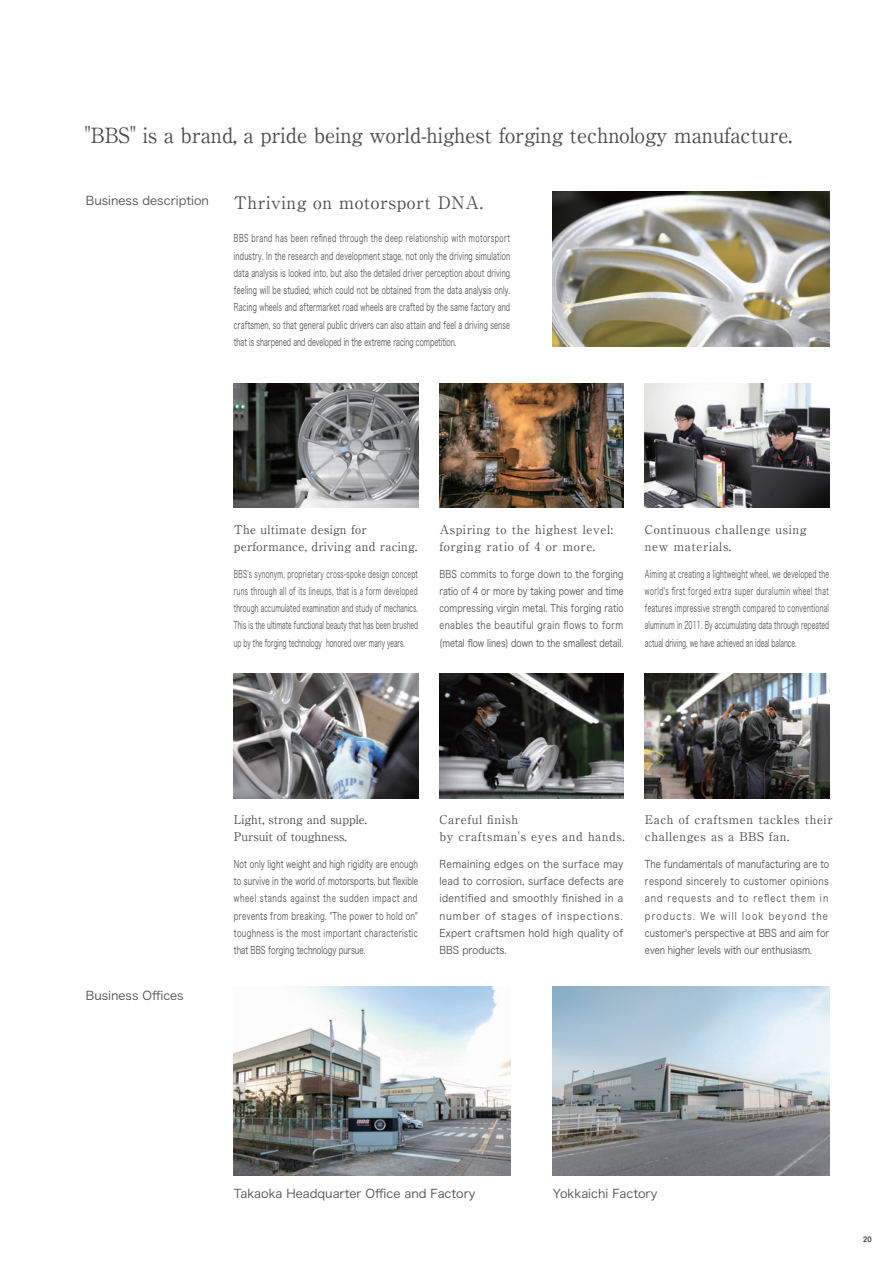
<style>
.page{position:relative;width:893px;height:1263px;background:#fff}
.page>*{position:absolute;margin:0;border:0;box-sizing:border-box;transform-origin:0 0}
.t1{font:700 21px "A1 Mincho Std";color:#4b4c4d;scale:.96 1}
.t2{font:700 17.25px "A1 Mincho Std";letter-spacing:.035em;color:#4b4c4d}
.t3{font:700 12px/17.2px "A1 Mincho Std";letter-spacing:.05em;color:#4b4c4d}
.t4{font:12px "Hira Kaku Pro N W3";color:#4b4c4d}
.t5{font:700 12px/17.2px "A1 Mincho Std";letter-spacing:.02em;color:#4b4c4d}
.t6{font:700 12px/17.2px "A1 Mincho Std";color:#4b4c4d}
.t7{font:10.5px/17.2px "Hira Kaku Pro N W3";letter-spacing:.005em;color:#4b4c4d;text-align:justify;scale:.63 1}
.t8{font:10.5px/17.2px "Hira Kaku Pro N W3";letter-spacing:.005em;color:#4b4c4d;text-align:justify;scale:.58 1}
.t9{font:10.5px/17.2px "Hira Kaku Pro N W3";letter-spacing:.005em;color:#4b4c4d;text-align:justify;scale:.59 1}
.t10{font:10.5px/17.2px "Hira Kaku Pro N W3";letter-spacing:.005em;color:#4b4c4d;text-align:justify;scale:.69 1}
.t11{font:10.5px/17.2px "Hira Kaku Pro N W3";letter-spacing:.005em;color:#4b4c4d;text-align:justify;scale:.79 1}
.t12{font:10.5px/17.2px "Hira Kaku Pro N W3";letter-spacing:.005em;color:#4b4c4d;scale:.82 1}
.t13{font:10.5px/17.2px "Hira Kaku Pro N W3";letter-spacing:.03em;color:#4b4c4d;text-align:right;scale:.9 1}
.t14{font:10.5px/17.2px "Hira Kaku Pro N W3";letter-spacing:.045em;color:#4b4c4d;text-align:right;scale:.82 1}
.t15{font:10.5px/17.2px "Hira Kaku Pro N W3";letter-spacing:.025em;color:#4b4c4d;scale:.9 1}
.t16{font:10.5px "Hira Kaku Pro N W3";letter-spacing:.005em;color:#4b4c4d;scale:.9 1}
.t17{font:10.5px "Hira Kaku Pro N W3";letter-spacing:.11em;color:#4b4c4d;scale:.82 1}
.t18{font:700 7.5px "Te X Gyre Adventor";color:#4b4c4d}
</style>
<div class="page">
<img style="left:553px;top:191px;width:276px;height:156px">
<img style="left:234px;top:674px;width:184px;height:124px">
<img style="left:439px;top:674px;width:185px;height:124px">
<img style="left:645px;top:674px;width:184px;height:124px">
<img style="left:234px;top:383px;width:184px;height:125px">
<img style="left:439px;top:383px;width:185px;height:125px">
<img style="left:645px;top:383px;width:184px;height:125px">
<img style="left:234px;top:986px;width:276px;height:189px">
<img style="left:553px;top:986px;width:276px;height:189px">
<h1 class="t1" style="left:85px;top:118px;width:738px">"BBS" is a brand a, pride being world-highest forging technology manufacture.</h1>
<p class="t4" style="left:86px;top:189px;width:125px">Business description</p>
<h2 class="t2" style="left:234px;top:188px;width:251px">Thriving on motorsport DNA.</h2>
<p class="t7" style="left:234px;top:229px;width:440px">BBS brand has been refined through the deep relationship with motorsport industry In. the research and development stage, not only the driving simulation data analysis is looked into, but also the detailed driver perception about driving feeling will be studied, which could not be obtained from the data analysis only.<br>Racing wheels and aftermarket road wheels are crafted by the same factory and craftsmen so, that general public drivers can also attain and feel a driving sense that is sharpened and developed in the extreme racing competition.</p>
<p class="t5" style="left:234px;top:519px;width:185px">The ultimate design for performance, driving and racing.</p>
<p class="t8" style="left:234px;top:564px;width:319px">BBS s' synonym, proprietary cross-spoke design concept runs through all of its lineups, that ais form developed through accumulated examination and study of mechanics.<br>This is the ultimate functional beauty that has been brushed up by the forging technology honored over many years.</p>
<p class="t3" style="left:439px;top:519px;width:175px">Aspiring to the highest level: forging ratio of 4 or more.</p>
<p class="t11" style="left:439px;top:564px;width:235px">BBS commits to forge down to the forging ratio of 4 or more by taking power and time compressing virgin metal. This forging ratio enables the beautiful grain flows to form (metal flow lines) down to the smallest detail.</p>
<p class="t3" style="left:645px;top:519px;width:163px">Continuous challenge using new materials.</p>
<p class="t9" style="left:645px;top:564px;width:314px">Aiming at creating a lightweight wheel, we developed the world s' first forged extra super duralumin wheel that features impressive strength compared to conventional aluminum in 2011. By accumulating data through repeated actual driving, we have achieved an ideal balance.</p>
<p class="t4" style="left:86px;top:984px;width:99px">Business Offices</p>
<p class="t6" style="left:234px;top:809px;width:135px">Light, strong and supple.<br>Pursuit of toughness.</p>
<p class="t10" style="left:234px;top:855px;width:269px">Not only light weight and high rigidity are enough to survive in the world of motorsports, but flexible wheel stands against the sudden impact and prevents from breaking ". The power to hold on" toughness is the most important characteristic that BBS forging technology pursue.</p>
<p class="t3" style="left:439px;top:809px;width:187px">Careful finish<br>by craftsman s' eyes and hands.</p>
<p class="t13" style="left:439px;top:855px;width:206px">Remaining edges on the surface may lead to corrosion, surface defects are identified and smoothly finished in a inspections.</p>
<p class="t16" style="left:485px;top:906px;width:13px">of</p>
<p class="t16" style="left:542px;top:906px;width:13px">of</p>
<p class="t15" style="left:439px;top:906px;width:206px">number<br>Expert craftsmen hold high quality of<br>BBS products.</p>
<p class="t16" style="left:501px;top:906px;width:41px">stages</p>
<p class="t3" style="left:645px;top:809px;width:189px">Each of craftsmen tackles their challenges as a BBS fan.</p>
<p class="t14" style="left:645px;top:855px;width:226px">The fundamentals of manufacturing are to respond sincerely to customer opinions in</p>
<p class="t12" style="left:753px;top:889px;width:41px">reflect</p>
<p class="t12" style="left:645px;top:889px;width:23px">and</p>
<p class="t12" style="left:716px;top:889px;width:23px">and</p>
<p class="t12" style="left:790px;top:889px;width:32px">them</p>
<p class="t17" style="left:667px;top:889px;width:55px">requests</p>
<p class="t12" style="left:739px;top:889px;width:13px">to</p>
<p class="t12" style="left:645px;top:906px;width:226px">products.<br>customer s' perspective at BBS and aim for even higher levels with our enthusiasm.</p>
<p class="t12" style="left:700px;top:906px;width:20px">We</p>
<p class="t12" style="left:721px;top:906px;width:21px">will</p>
<p class="t12" style="left:742px;top:906px;width:28px">look</p>
<p class="t12" style="left:769px;top:906px;width:47px">beyond</p>
<p class="t12" style="left:812px;top:906px;width:21px">the</p>
<p class="t4" style="left:234px;top:1183px;width:243px">Takaoka Headquarter Office and Factory</p>
<p class="t4" style="left:553px;top:1183px;width:106px">Yokkaichi Factory</p>
<p class="t18" style="left:863px;top:1232px;width:10px">20</p>
</div>
